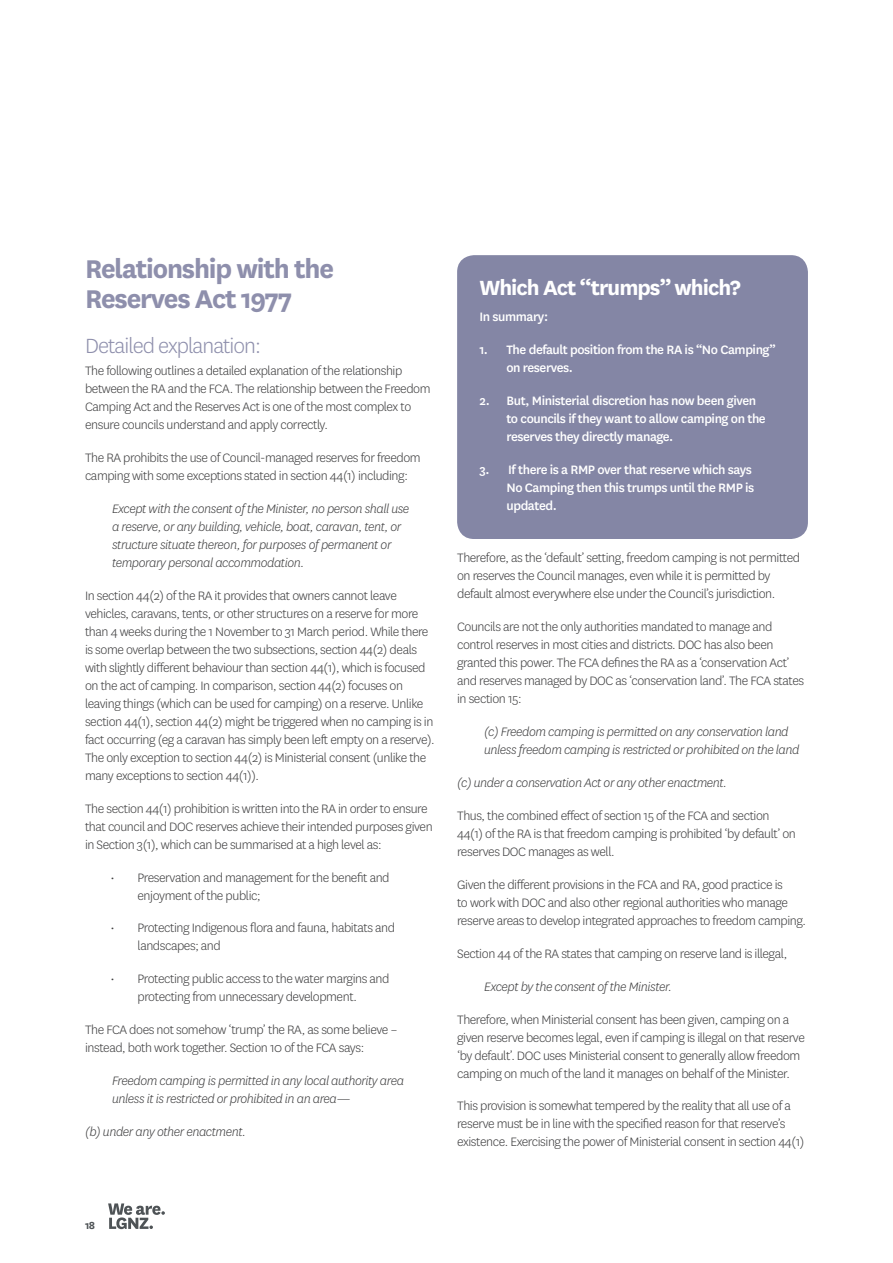
<style>
.page{position:relative;width:893px;height:1263px;background:#fff}
.page>*{position:absolute;margin:0;border:0;box-sizing:border-box;transform-origin:0 0}
.Heading{font:700 30px/30px "National";letter-spacing:-.04em;color:#8e8fac}
.Heading-2{font:700 24px "National";letter-spacing:-.04em;color:#fff}
.Subhead{font:300 24px "National";letter-spacing:-.04em;color:#8e8fac}
.Body_copy{font:300 14.25px/18px "National";letter-spacing:-.03em;color:#3e3e3f}
.Body_copy-2{font:italic 300 14.25px/18px "National";letter-spacing:-.03em;color:#3e3e3f}
.Bullets_Numbered_3_5{font:500 14.25px/18px "National";letter-spacing:-.03em;color:#fff}
.t1{font:700 12px "National";color:#4e5356}
</style>
<div class="page">
<svg style="left:108px;top:1203px;width:57px;height:26px"></svg>
<div style="left:457px;top:255px;width:351px;height:284px;background:#8486a5;border-radius:17px"></div>
<p class="Heading" style="left:85px;top:251px;width:250px">Relationship with the<br>Reserves Act 1977</p>
<p class="Subhead" style="left:85px;top:331px;width:177px">Detailed explanation:</p>
<p class="Body_copy" style="left:85px;top:361px;width:347px">The following outlines a detailed explanation of the relationship between the RA and the FCA. The relationship between the Freedom Camping Act and the Reserves Act is one of the most complex to ensure councils understand and apply correctly.</p>
<p class="Body_copy" style="left:85px;top:448px;width:337px">The RA prohibits the use of Council-managed reserves for freedom camping with some exceptions stated in section 44(1) including:</p>
<p class="Body_copy-2" style="left:112px;top:499px;width:299px">Except with the consent of the Minister, no person shall use a reserve, or any building, vehicle, boat, caravan, tent, or structure situate thereon, for purposes of permanent or temporary personal accommodation.</p>
<p class="Body_copy" style="left:85px;top:586px;width:351px">In section 44(2) of the RA it provides that owners cannot leave vehicles, caravans, tents, or other structures on a reserve for more than 4 weeks during the 1 November to 31 March period. While there is some overlap between the two subsections, section 44(2) deals with slightly different behaviour than section 44(1), which is focused on the act of camping. In comparison, section 44(2) focuses on leaving things (which can be used for camping) on a reserve. Unlike section 44(1), section 44(2) might be triggered when no camping is in fact occurring (eg a caravan has simply been left empty on a reserve).<br>The only exception to section 44(2) is Ministerial consent (unlike the many exceptions to section 44(1)).</p>
<p class="Body_copy" style="left:85px;top:799px;width:349px">The section 44(1) prohibition is written into the RA in order to ensure that council and DOC reserves achieve their intended purposes given in Section 3(1), which can be summarised at a high level as:</p>
<p class="Body_copy" style="left:138px;top:868px;width:254px;text-indent:-27px">• Preservation and management for the benefit and enjoyment of the public;</p>
<p class="Body_copy" style="left:138px;top:919px;width:259px;text-indent:-27px">• Protecting Indigenous flora and fauna, habitats and landscapes; and</p>
<p class="Body_copy" style="left:111px;top:969px;width:280px;text-align:center">• Protecting public access to the water margins and protecting from unnecessary development.</p>
<p class="Body_copy" style="left:85px;top:1020px;width:314px">The FCA does not somehow ‘trump’ the RA, as some believe – instead, both work together. Section 10 of the FCA says:</p>
<p class="Body_copy-2" style="left:112px;top:1071px;width:294px">Freedom camping is permitted in any local authority area unless it is restricted or prohibited in an area—</p>
<p class="Body_copy-2" style="left:85px;top:1122px;width:162px">(b) under any other enactment.</p>
<p class="Heading-2" style="left:479px;top:270px;width:263px">Which Act “trumps” which?</p>
<p class="Bullets_Numbered_3_5" style="left:479px;top:307px;width:70px">In summary:</p>
<p class="Bullets_Numbered_3_5" style="left:506px;top:340px;width:271px;text-indent:-27px">1. The default position from the RA is “No Camping” on reserves.</p>
<p class="Bullets_Numbered_3_5" style="left:506px;top:391px;width:261px;text-indent:-27px">2. But, Ministerial discretion has now been given to councils if they want to allow camping on the reserves they directly manage.</p>
<p class="Bullets_Numbered_3_5" style="left:506px;top:460px;width:249px;text-indent:-27px">3. If there is a RMP over that reserve which says<br>No Camping then this trumps until the RMP is updated.</p>
<p class="Body_copy" style="left:457px;top:549px;width:345px">Therefore, as the ‘default’ setting, freedom camping is not permitted on reserves the Council manages, even while it is permitted by default almost everywhere else under the Council’s jurisdiction.</p>
<p class="Body_copy" style="left:457px;top:617px;width:349px">Councils are not the only authorities mandated to manage and control reserves in most cities and districts. DOC has also been granted this power. The FCA defines the RA as a ‘conservation Act’ and reserves managed by DOC as ‘conservation land’. The FCA states in section 15:</p>
<p class="Body_copy-2" style="left:484px;top:722px;width:317px">(c) Freedom camping is permitted on any conservation land unless freedom camping is restricted or prohibited on the land</p>
<p class="Body_copy-2" style="left:457px;top:773px;width:271px">(c) under a conservation Act or any other enactment.</p>
<p class="Body_copy" style="left:457px;top:806px;width:340px">Thus, the combined effect of section 15 of the FCA and section<br>44(1) of the RA is that freedom camping is prohibited ‘by default’ on reserves DOC manages as well.</p>
<p class="Body_copy" style="left:457px;top:875px;width:350px">Given the different provisions in the FCA and RA, good practice is<br>to work with DOC and also other regional authorities who manage reserve areas to develop integrated approaches to freedom camping.</p>
<p class="Body_copy" style="left:457px;top:944px;width:332px">Section 44 of the RA states that camping on reserve land is illegal,</p>
<p class="Body_copy-2" style="left:484px;top:977px;width:189px">Except by the consent of the Minister.</p>
<p class="Body_copy" style="left:457px;top:1010px;width:349px">Therefore, when Ministerial consent has been given, camping on a given reserve becomes legal, even if camping is illegal on that reserve ‘by default’. DOC uses Ministerial consent to generally allow freedom camping on much of the land it manages on behalf of the Minister.</p>
<p class="Body_copy" style="left:457px;top:1097px;width:349px">This provision is somewhat tempered by the reality that all use of a reserve must be in line with the specified reason for that reserve’s existence. Exercising the power of Ministerial consent in section 44(1)</p>
<p class="t1" style="left:85px;top:1217px;width:12px">18</p>
</div>
